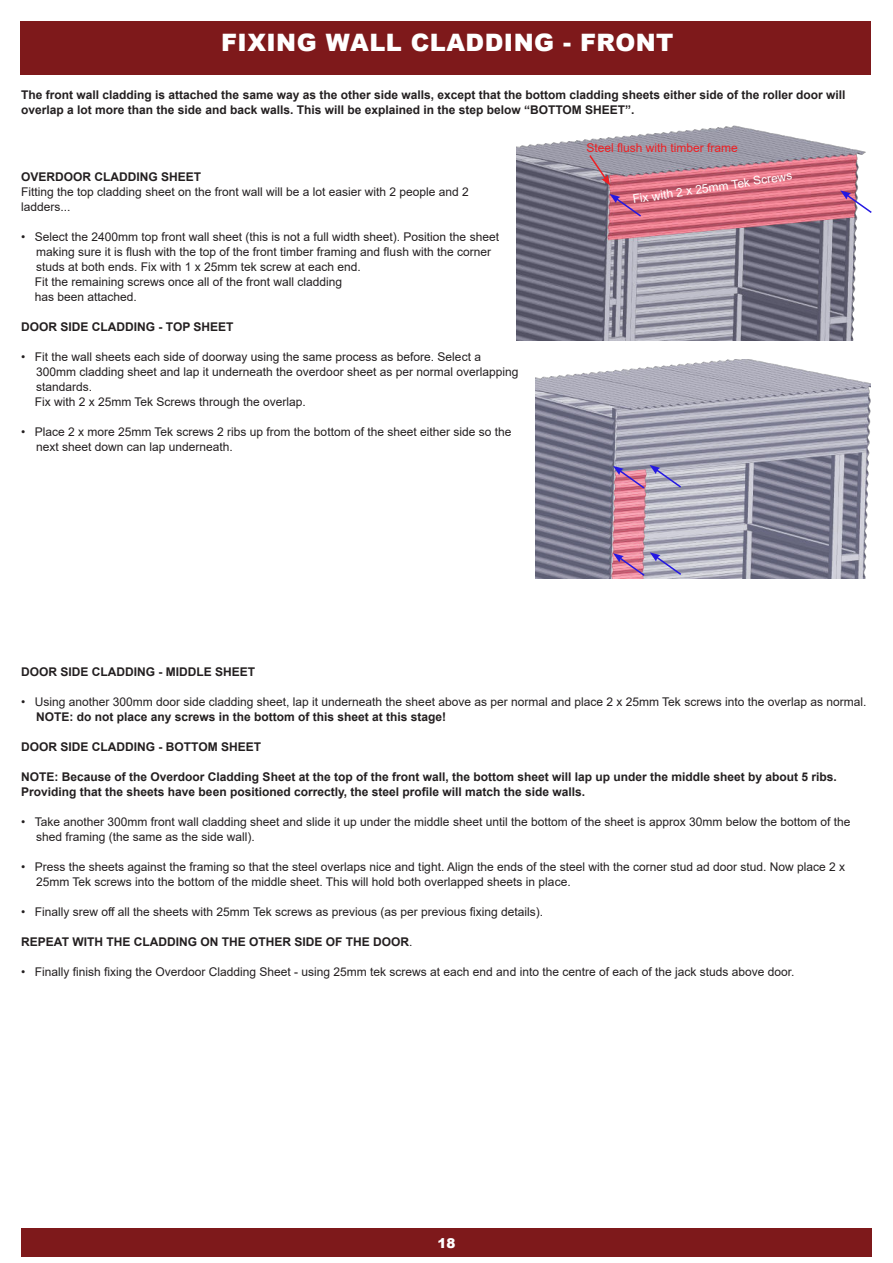
<style>
.page{position:relative;width:893px;height:1263px;background:#fff}
.page>*{position:absolute;margin:0;border:0;box-sizing:border-box;transform-origin:0 0}
.t1{font:900 24px "Arial";letter-spacing:.02em;color:#fff}
.t2{font:900 13.5px "Arial";color:#fff}
.t3{font:12px/15px "Arial";color:#231f20}
.t4{font:700 12px/15px "Arial";color:#231f20}
.t5{font:12px "Arial";color:#ee1f23}
.t6{font:12px "Arial";color:#fff}
.s1{font-weight:400}
</style>
<div class="page">
<div style="left:20px;top:21px;width:850px;height:53px;background:#7e191b"></div>
<img style="left:517px;top:125px;width:348px;height:215px">
<svg style="left:588px;top:153px;width:22px;height:33px"></svg>
<svg style="left:610px;top:194px;width:33px;height:24px"></svg>
<svg style="left:840px;top:190px;width:32px;height:24px"></svg>
<img style="left:536px;top:360px;width:335px;height:218px">
<svg style="left:613px;top:465px;width:70px;height:25px;background:#b192b2"></svg>
<svg style="left:613px;top:552px;width:70px;height:25px;background:#ba93b3"></svg>
<div style="left:21px;top:1228px;width:851px;height:28px;background:#7e191b"></div>
<h1 class="t1" style="left:221px;top:33px;width:454px">FIXING WALL CLADDING - FRONT</h1>
<p class="t4" style="left:21px;top:87px;width:826px">The front wall cladding is attached the same way as the other side walls, except that the bottom cladding sheets either side of the roller door will overlap a lot more than the side and back walls. This will be explained in the step below “BOTTOM SHEET”.</p>
<p class="t5" style="left:586px;top:139px;width:153px">Steel flush with timber frame</p>
<p class="t6" style="left:631px;top:192px;width:163px;rotate:-9deg">Fix with 2 x 25mm Tek Screws</p>
<p class="t4" style="left:21px;top:170px;width:182px">OVERDOOR CLADDING SHEET</p>
<p class="t3" style="left:21px;top:184px;width:449px">Fitting the top cladding sheet on the front wall will be a lot easier with 2 people and 2 ladders...</p>
<p class="t3" style="left:35px;top:229px;width:466px;text-indent:-14px">• Select the 2400mm top front wall sheet (this is not a full width sheet). Position the sheet making sure it is flush with the top of the front timber framing and flush with the corner studs at both ends. Fix with 1 x 25mm tek screw at each end.<br>Fit the remaining screws once all of the front wall cladding<br>has been attached.</p>
<p class="t4" style="left:21px;top:320px;width:214px">DOOR SIDE CLADDING - TOP SHEET</p>
<p class="t3" style="left:35px;top:349px;width:485px;text-indent:-14px">• Fit the wall sheets each side of doorway using the same process as before. Select a 300mm cladding sheet and lap it underneath the overdoor sheet as per normal overlapping standards.<br>Fix with 2 x 25mm Tek Screws through the overlap.</p>
<p class="t3" style="left:36px;top:424px;width:477px;text-indent:-15px">• Place 2 x more 25mm Tek screws 2 ribs up from the bottom of the sheet either side so the next sheet down can lap underneath.</p>
<p class="t4" style="left:21px;top:666px;width:236px">DOOR SIDE CLADDING - MIDDLE SHEET</p>
<p class="t3" style="left:21px;top:694px;width:847px">• Using another 300mm door side cladding sheet, lap it underneath the sheet above as per normal and place 2 x 25mm Tek screws into the overlap as normal.</p>
<p class="t4" style="left:36px;top:710px;width:412px">NOTE: do not place any screws in the bottom of this sheet at this stage!</p>
<p class="t4" style="left:21px;top:741px;width:241px">DOOR SIDE CLADDING - BOTTOM SHEET</p>
<p class="t4" style="left:21px;top:770px;width:817px">NOTE: Because of the Overdoor Cladding Sheet at the top of the front wall, the bottom sheet will lap up under the middle sheet by about 5 ribs.<br>Providing that the sheets have been positioned correctly, the steel profile will match the side walls.</p>
<p class="t3" style="left:36px;top:814px;width:816px;text-indent:-15px">• Take another 300mm front wall cladding sheet and slide it up under the middle sheet until the bottom of the sheet is approx 30mm below the bottom of the shed framing (the same as the side wall).</p>
<p class="t3" style="left:36px;top:859px;width:811px;text-indent:-15px">• Press the sheets against the framing so that the steel overlaps nice and tight. Align the ends of the steel with the corner stud ad door stud. Now place 2 x<br>25mm Tek screws into the bottom of the middle sheet. This will hold both overlapped sheets in place.</p>
<p class="t3" style="left:21px;top:904px;width:523px">• Finally srew off all the sheets with 25mm Tek screws as previous (as per previous fixing details).</p>
<p class="t4" style="left:21px;top:936px;width:393px">REPEAT WITH THE CLADDING ON THE OTHER SIDE OF THE DOOR<span class="s1">.</span></p>
<p class="t3" style="left:21px;top:964px;width:775px">• Finally finish fixing the Overdoor Cladding Sheet - using 25mm tek screws at each end and into the centre of each of the jack studs above door.</p>
<p class="t2" style="left:437px;top:1238px;width:20px">18</p>
</div>
